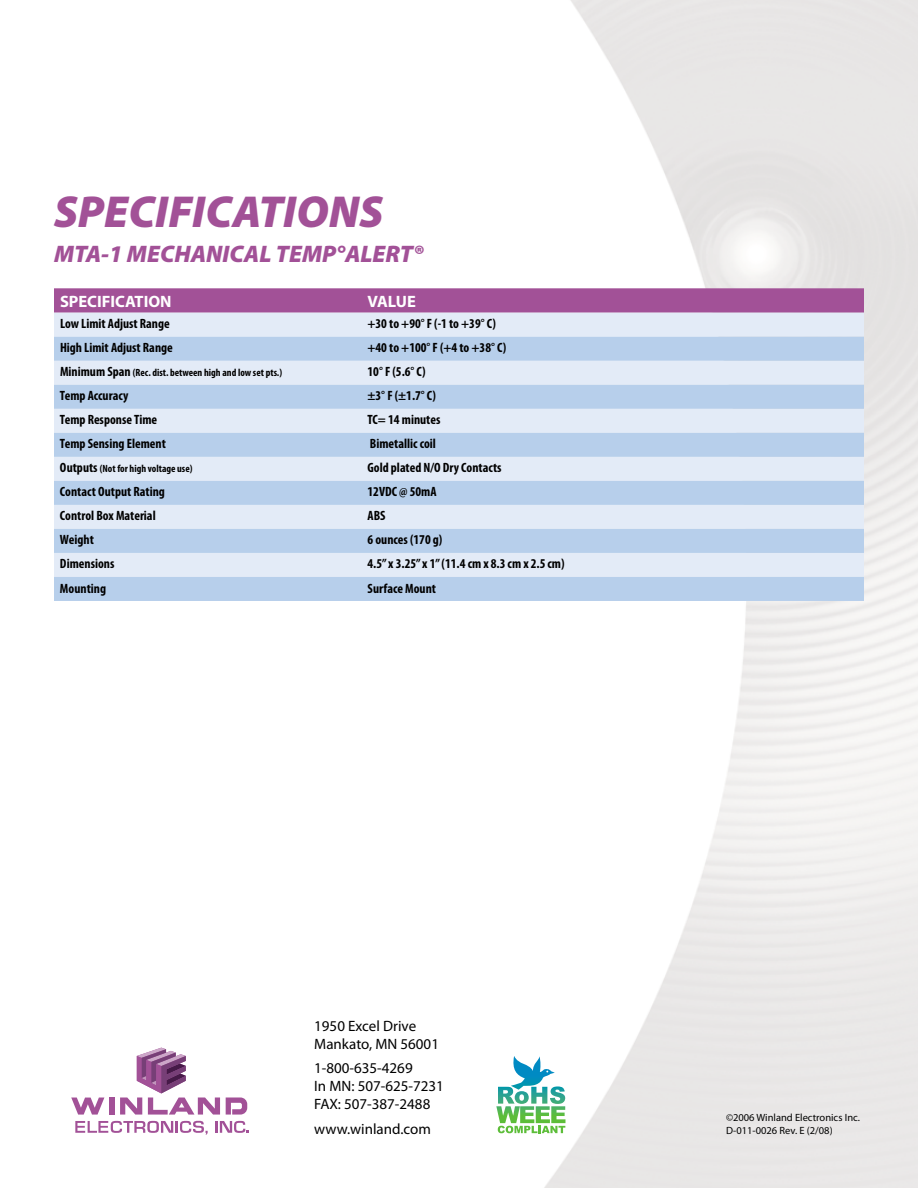
<style>
.page{position:relative;width:918px;height:1188px;background:#fff}
.page>*{position:absolute;margin:0;border:0;box-sizing:border-box;transform-origin:0 0}
.t1{font:italic 900 45px "Myriad Pro";color:#a25197}
.t2{font:italic 900 24px "Myriad Pro";color:#a25197}
.t3{font:700 16.5px "Myriad Pro";color:#fff}
.t4{font:15px/18px "Myriad Pro";color:#000}
.t5{font:700 condensed 13.5px "Myriad Pro";color:#000}
.t6{font:700 condensed 10.5px "Myriad Pro";color:#000}
.t7{font:10.5px/12.6px "Myriad Pro";color:#000}
.s1{font-size:13.5px}
</style>
<div class="page">
<img style="left:508px;top:0;width:410px;height:1188px">
<svg style="left:54px;top:288px;width:810px;height:25px;background:#a4569a"></svg>
<div style="left:54px;top:313px;width:810px;height:24px;background:#e3ebf7"></div>
<svg style="left:54px;top:337px;width:810px;height:264px;background:#cbdbf0"></svg>
<svg style="left:71px;top:1098px;width:33px;height:17px"></svg>
<div style="left:109px;top:1098px;width:5px;height:17px;background:#a25197"></div>
<svg style="left:120px;top:1048px;width:100px;height:67px"></svg>
<svg style="left:226px;top:1098px;width:21px;height:17px"></svg>
<svg style="left:215px;top:1121px;width:34px;height:12px"></svg>
<svg style="left:75px;top:1121px;width:133px;height:14px"></svg>
<svg style="left:496px;top:1056px;width:69px;height:77px"></svg>
<h1 class="t1" style="left:54px;top:187px;width:331px">SPECIFICATIONS</h1>
<h2 class="t2" style="left:54px;top:241px;width:370px">MTA-1 MECHANICAL TEMP°ALERT®</h2>
<p class="t3" style="left:60px;top:290px;width:113px">SPECIFICATION</p>
<p class="t3" style="left:368px;top:290px;width:50px">VALUE</p>
<p class="t5" style="left:60px;top:315px;width:111px">Low Limit Adjust Range</p>
<p class="t5" style="left:368px;top:315px;width:130px">+30 to +90° F (-1 to +39° C)</p>
<p class="t5" style="left:60px;top:339px;width:114px">High Limit Adjust Range</p>
<p class="t5" style="left:368px;top:339px;width:140px">+40 to +100° F (+4 to +38° C)</p>
<p class="t6" style="left:60px;top:366px;width:224px"><span class="s1">Minimum Span</span> (Rec. dist. between high and low set pts.)</p>
<p class="t5" style="left:368px;top:363px;width:60px">10° F (5.6° C)</p>
<p class="t5" style="left:60px;top:387px;width:70px">Temp Accuracy</p>
<p class="t5" style="left:368px;top:387px;width:70px">±3° F (±1.7° C)</p>
<p class="t5" style="left:60px;top:411px;width:99px">Temp Response Time</p>
<p class="t5" style="left:368px;top:411px;width:74px">TC= 14 minutes</p>
<p class="t5" style="left:60px;top:435px;width:107px">Temp Sensing Element</p>
<p class="t5" style="left:370px;top:435px;width:68px">Bimetallic coil</p>
<p class="t6" style="left:60px;top:462px;width:134px"><span class="s1">Outputs</span> (Not for high voltage use)</p>
<p class="t5" style="left:368px;top:459px;width:136px">Gold plated N/O Dry Contacts</p>
<p class="t5" style="left:60px;top:483px;width:106px">Contact Output Rating</p>
<p class="t5" style="left:368px;top:483px;width:71px">12VDC @ 50mA</p>
<p class="t5" style="left:60px;top:507px;width:97px">Control Box Material</p>
<p class="t5" style="left:368px;top:507px;width:20px">ABS</p>
<p class="t5" style="left:60px;top:532px;width:35px">Weight</p>
<p class="t5" style="left:368px;top:532px;width:76px">6 ounces (170 g)</p>
<p class="t5" style="left:60px;top:556px;width:56px">Dimensions</p>
<p class="t5" style="left:368px;top:556px;width:199px">4.5” x 3.25” x 1” (11.4 cm x 8.3 cm x 2.5 cm)</p>
<p class="t5" style="left:60px;top:580px;width:48px">Mounting</p>
<p class="t5" style="left:368px;top:580px;width:70px">Surface Mount</p>
<p class="t4" style="left:314px;top:1016px;width:126px">1950 Excel Drive<br>Mankato, MN 56001</p>
<p class="t4" style="left:314px;top:1059px;width:131px">1-800-635-4269<br>In MN: 507-625-7231<br>FAX: 507-387-2488</p>
<p class="t4" style="left:314px;top:1120px;width:118px">www.winland.com</p>
<p class="t7" style="left:726px;top:1111px;width:135px">©2006 Winland Electronics Inc.<br>D-011-0026 Rev. E (2/08)</p>
</div>
